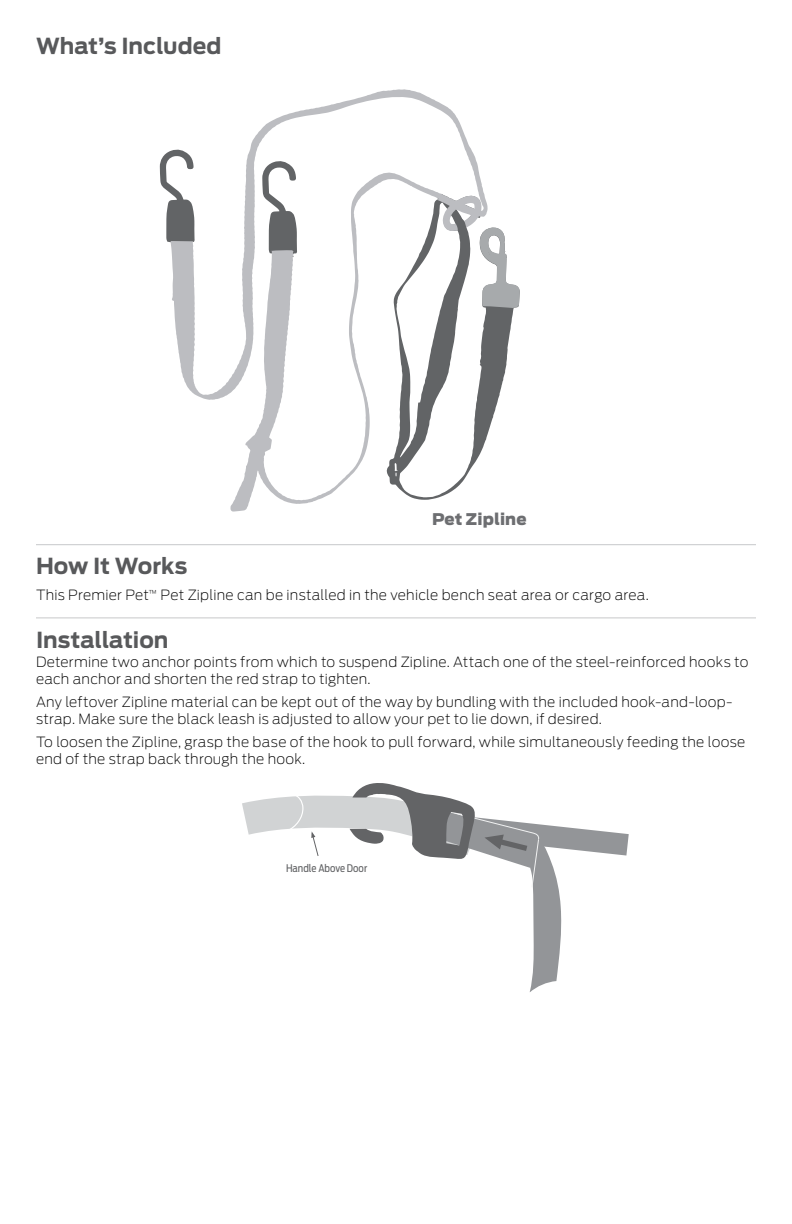
<style>
.page{position:relative;width:792px;height:1224px;background:#fff}
.page>*{position:absolute;margin:0;border:0;box-sizing:border-box;transform-origin:0 0}
.t1{font:700 22px "Antenna";color:#58595b}
.t2{font:900 16px "Antenna";letter-spacing:.01em;color:#6d6e71}
.t3{font:200 14px/16.8px "Antenna";letter-spacing:.015em;color:#000}
.t4{font:10.4px "Antenna Cond";color:#636466}
</style>
<div class="page">
<hr style="left:36px;top:544px;width:720px;height:1px;background:#c7c8ca">
<hr style="left:36px;top:617px;width:720px;height:1px;background:#c7c8ca">
<svg style="left:160px;top:150px;width:11px;height:94px"></svg>
<svg style="left:488px;top:308px;width:26px;height:125px;fill:#626466"></svg>
<svg style="left:171px;top:89px;width:317px;height:423px"></svg>
<svg style="left:438px;top:187px;width:82px;height:121px"></svg>
<svg style="left:242px;top:783px;width:387px;height:209px"></svg>
<h1 class="t1" style="left:36px;top:32px;width:187px">What’s Included</h1>
<p class="t2" style="left:432px;top:510px;width:96px">Pet Zipline</p>
<h1 class="t1" style="left:36px;top:553px;width:153px">How It Works</h1>
<p class="t3" style="left:36px;top:587px;width:614px">This Premier Pet<sup>™</sup> Pet Zipline can be installed in the vehicle bench seat area or cargo area.</p>
<h1 class="t1" style="left:36px;top:626px;width:134px">Installation</h1>
<p class="t3" style="left:36px;top:654px;width:714px">Determine two anchor points from which to suspend Zipline. Attach one of the steel-reinforced hooks to each anchor and shorten the red strap to tighten.</p>
<p class="t3" style="left:36px;top:694px;width:698px">Any leftover Zipline material can be kept out of the way by bundling with the included hook-and-loop&shy;strap. Make sure the black leash is adjusted to allow your pet to lie down, if desired.</p>
<p class="t3" style="left:36px;top:733px;width:711px">To loosen the Zipline, grasp the base of the hook to pull forward, while simultaneously feeding the loose end of the strap back through the hook.</p>
<p class="t4" style="left:286px;top:862px;width:83px">Handle Above Door</p>
</div>
